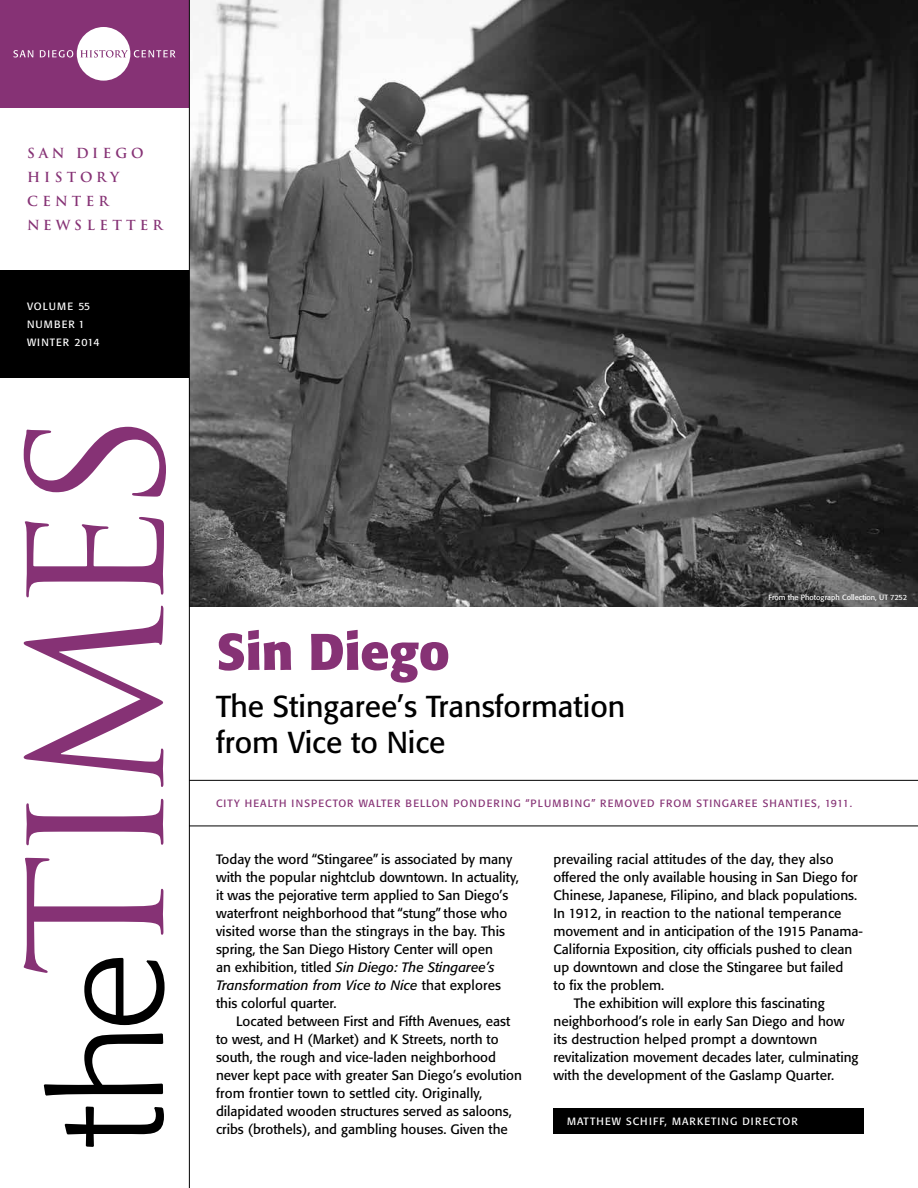
<style>
.page{position:relative;width:918px;height:1188px;background:#fff}
.page>*{position:absolute;margin:0;border:0;box-sizing:border-box;transform-origin:0 0}
.t1{font:181.5px "Trajan";letter-spacing:-.065em;color:#863275}
.t2{font:700 51px "Formata";color:#863275}
.t3{font:30px/36px "Formata";color:#000}
.t4{font:13.5px/18px "Formata";color:#000}
.t5{font:700 13.5px/24px "Trajan";letter-spacing:.305em;color:#863275}
.t6{font:10.5px "Formata";letter-spacing:.08em;color:#863275}
.t7{font:10.5px/18px "Formata";letter-spacing:.1em;color:#fff}
.t8{font:7.5px "Formata";color:#fff}
.s1{font-family:"Formata";font-weight:300;font-size:150px;color:#000}
.s2{font-style:italic}
</style>
<div class="page">
<div style="left:0;top:270px;width:196px;height:108px;background:#000"></div>
<div style="left:0;top:0;width:196px;height:108px;background:#863275"></div>
<img style="left:190px;top:0;width:728px;height:607px">
<div style="left:554px;top:1109px;width:310px;height:25px;background:#000"></div>
<hr style="left:189px;top:0;width:1px;height:1188px;background:#000">
<hr style="left:189px;top:826px;width:729px;height:1px;background:#000">
<hr style="left:189px;top:780px;width:729px;height:1px;background:#000">
<div style="left:77px;top:27px;width:53px;height:54px;background:#fff;border-radius:50%"></div>
<svg style="left:80px;top:50px;width:48px;height:8px"></svg>
<svg style="left:134px;top:50px;width:41px;height:8px"></svg>
<svg style="left:14px;top:50px;width:19px;height:7px"></svg>
<svg style="left:40px;top:50px;width:33px;height:8px"></svg>
<p class="t5" style="left:27px;top:141px;width:137px">SAN DIEGO<br>HISTORY<br>CENTER<br>NEWSLETTER</p>
<p class="t7" style="left:27px;top:297px;width:74px">VOLUME 55<br>NUMBER 1<br>WINTER 2014</p>
<h1 class="t1" style="left:-12px;top:1147px;width:737px;rotate:-90deg"><span class="s1">the</span>TIMES</h1>
<h2 class="t2" style="left:216px;top:620px;width:235px">Sin Diego</h2>
<h3 class="t3" style="left:216px;top:688px;width:411px">The Stingaree’s Transformation from Vice to Nice</h3>
<p class="t8" style="left:769px;top:593px;width:140px">From the Photograph Collection, UT 7252</p>
<p class="t6" style="left:216px;top:797px;width:45px">City Health</p>
<p class="t6" style="left:292px;top:797px;width:13px">Inspector</p>
<p class="t6" style="left:359px;top:797px;width:18px">Walter</p>
<p class="t6" style="left:406px;top:797px;width:16px">Bellon</p>
<p class="t6" style="left:453px;top:797px;width:9px">pondering</p>
<p class="t6" style="left:525px;top:797px;width:14px">“plumbing</p>
<p class="t6" style="left:592px;top:797px;width:18px">” removed</p>
<p class="t6" style="left:660px;top:797px;width:9px">from</p>
<p class="t6" style="left:697px;top:797px;width:15px">Stingaree</p>
<p class="t6" style="left:763px;top:797px;width:8px">shanties</p>
<p class="t6" style="left:818px;top:797px;width:36px">, 1911.</p>
<p class="t4" style="left:216px;top:850px;width:304px">Today the word “Stingaree” is associated by many with the popular nightclub downtown. In actuality, it was the pejorative term applied to San Diego’s waterfront neighborhood that “stung” those who visited worse than the stingrays in the bay. This spring, the San Diego History Center will open<br>an exhibition, titled <span class="s2">Sin Diego: The Stingaree’s Transformation from Vice to Nice</span> that explores this colorful quarter.</p>
<p class="t4" style="left:216px;top:1012px;width:308px;text-indent:20px">Located between First and Fifth Avenues, east to west, and H (Market) and K Streets, north to south, the rough and vice-laden neighborhood never kept pace with greater San Diego’s evolution from frontier town to settled city. Originally, dilapidated wooden structures served as saloons, cribs (brothels), and gambling houses. Given the</p>
<p class="t4" style="left:554px;top:850px;width:282px">prevailing racial attitudes of the day, they also</p>
<p class="t4" style="left:554px;top:868px;width:306px">offered the only available housing in San Diego for</p>
<p class="t4" style="left:554px;top:886px;width:305px">Chinese, Japanese, Filipino, and black populations.</p>
<p class="t4" style="left:554px;top:904px;width:290px">In 1912, in reaction to the national temperance</p>
<p class="t4" style="left:554px;top:922px;width:311px">movement and in anticipation of the 1915 Panama-</p>
<p class="t4" style="left:554px;top:940px;width:300px">California Exposition, city officials pushed to clean</p>
<p class="t4" style="left:554px;top:958px;width:291px">up downtown and close the Stingaree but failed</p>
<p class="t4" style="left:554px;top:976px;width:112px">to fix the problem.</p>
<p class="t4" style="left:574px;top:994px;width:253px">The exhibition will explore this fascinating</p>
<p class="t4" style="left:554px;top:1012px;width:293px">neighborhood’s role in early San Diego and how</p>
<p class="t4" style="left:554px;top:1030px;width:265px">its destruction helped prompt a downtown</p>
<p class="t4" style="left:554px;top:1048px;width:307px">revitalization movement decades later, culminating</p>
<p class="t4" style="left:554px;top:1066px;width:282px">with the development of the Gaslamp Quarter.</p>
<p class="t7" style="left:567px;top:1113px;width:124px">MATTHEW SCHIFF, Marketing</p>
<p class="t7" style="left:742px;top:1113px;width:17px">Director</p>
</div>
